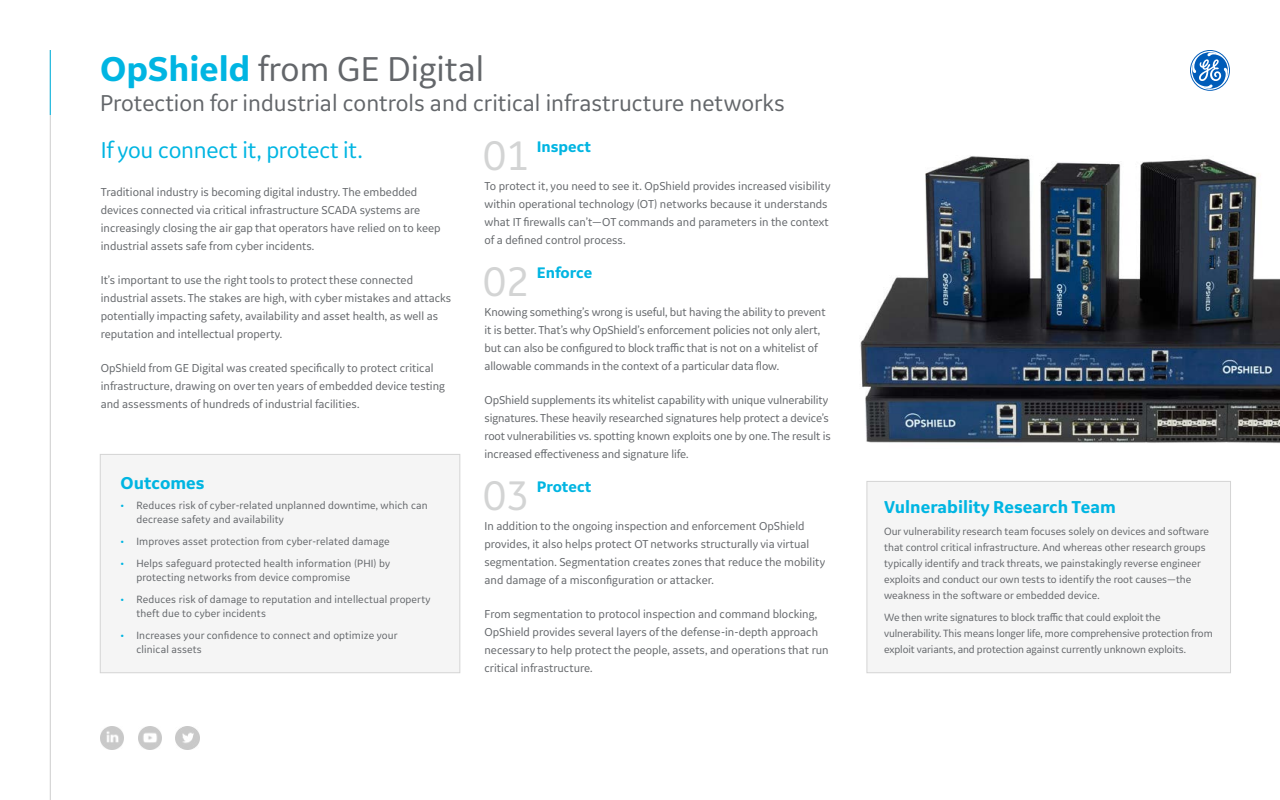
<style>
.page{position:relative;width:1280px;height:800px;background:#fff}
.page>*{position:absolute;margin:0;border:0;box-sizing:border-box;transform-origin:0 0}
.t1{font:43.2px "GE Inspira Sans";color:#d3d4d4}
.t2{font:36px "GE Inspira Sans";color:#63666a}
.t3{font:24px "GE Inspira Sans";color:#63666a}
.t4{font:24px "GE Inspira Sans";letter-spacing:-.01em;color:#00b5e2}
.t5{font:700 18px "GE Inspira Sans";color:#00b5e2}
.t6{font:700 16px "GE Inspira Sans";color:#00b5e2}
.t7{font:12px/18px "GE Inspira Sans";color:#63666a}
.t8{font:11px/16px "GE Inspira Sans";color:#63666a}
.s1{font-weight:700;color:#00b5e2}
.s2{color:#00b5e2}
</style>
<div class="page">
<hr style="left:50px;top:50px;width:1px;height:750px;background:#cdcdcd">
<hr style="left:50px;top:50px;width:1px;height:65px;background:#00b5e2">
<svg style="left:1190px;top:50px;width:40px;height:41px"></svg>
<img style="left:860px;top:156px;width:420px;height:287px">
<div style="left:100px;top:454px;width:360px;height:219px;background:#f5f5f5"></div>
<div style="left:866px;top:481px;width:365px;height:192px;background:#f5f5f5"></div>
<img style="left:176px;top:727px;width:23px;height:23px">
<img style="left:138px;top:727px;width:23px;height:23px">
<img style="left:100px;top:727px;width:23px;height:23px">
<h2 class="t2" style="left:100px;top:46px;width:386px"><span class="s1">OpShield</span> from GE Digital</h2>
<h3 class="t3" style="left:100px;top:88px;width:686px">Protection for industrial controls and critical infrastructure networks</h3>
<h3 class="t4" style="left:101px;top:136px;width:263px">If you connect it, protect it.</h3>
<p class="t7" style="left:101px;top:183px;width:341px">Traditional industry is becoming digital industry. The embedded devices connected via critical infrastructure SCADA systems are increasingly closing the air gap that operators have relied on to keep industrial assets safe from cyber incidents.</p>
<p class="t7" style="left:101px;top:271px;width:352px">It’s important to use the right tools to protect these connected industrial assets. The stakes are high, with cyber mistakes and attacks potentially impacting safety, availability and asset health, as well as reputation and intellectual property.</p>
<p class="t7" style="left:101px;top:359px;width:346px">OpShield from GE Digital was created specifically to protect critical infrastructure, drawing on over ten years of embedded device testing and assessments of hundreds of industrial facilities.</p>
<h1 class="t1" style="left:483px;top:129px;width:47px">01</h1>
<h3 class="t6" style="left:537px;top:137px;width:56px">Inspect</h3>
<p class="t7" style="left:484px;top:177px;width:348px">To protect it, you need to see it. OpShield provides increased visibility within operational technology (OT) networks because it understands what IT firewalls can’t—OT commands and parameters in the context of a defined control process.</p>
<h1 class="t1" style="left:483px;top:255px;width:47px">02</h1>
<h3 class="t6" style="left:537px;top:263px;width:57px">Enforce</h3>
<p class="t7" style="left:484px;top:303px;width:343px">Knowing something’s wrong is useful, but having the ability to prevent it is better. That’s why OpShield’s enforcement policies not only alert, but can also be configured to block traffic that is not on a whitelist of allowable commands in the context of a particular data flow.</p>
<p class="t7" style="left:484px;top:391px;width:348px">OpShield supplements its whitelist capability with unique vulnerability signatures. These heavily researched signatures help protect a device’s root vulnerabilities vs. spotting known exploits one by one. The result is increased effectiveness and signature life.</p>
<h1 class="t1" style="left:483px;top:469px;width:47px">03</h1>
<h3 class="t6" style="left:537px;top:477px;width:56px">Protect</h3>
<p class="t7" style="left:484px;top:517px;width:342px">In addition to the ongoing inspection and enforcement OpShield provides, it also helps protect OT networks structurally via virtual segmentation. Segmentation creates zones that reduce the mobility and damage of a misconfiguration or attacker.</p>
<p class="t7" style="left:484px;top:605px;width:346px">From segmentation to protocol inspection and command blocking, OpShield provides several layers of the defense-in-depth approach necessary to help protect the people, assets, and operations that run critical infrastructure.</p>
<h3 class="t5" style="left:120px;top:471px;width:86px">Outcomes</h3>
<p class="t8" style="left:137px;top:498px;width:293px;line-height:14px;text-indent:-16px"><span class="s2">•</span> Reduces risk of cyber-related unplanned downtime, which can decrease safety and availability</p>
<p class="t8" style="left:120px;top:533px;width:271px"><span class="s2">•</span> Improves asset protection from cyber-related damage</p>
<p class="t8" style="left:137px;top:556px;width:255px;line-height:14px;text-indent:-16px"><span class="s2">•</span> Helps safeguard protected health information (PHI) by protecting networks from device compromise</p>
<p class="t8" style="left:137px;top:592px;width:296px;line-height:14px;text-indent:-16px"><span class="s2">•</span> Reduces risk of damage to reputation and intellectual property theft due to cyber incidents</p>
<p class="t8" style="left:137px;top:628px;width:263px;line-height:14px;text-indent:-16px"><span class="s2">•</span> Increases your confidence to connect and optimize your clinical assets</p>
<h3 class="t5" style="left:884px;top:495px;width:233px">Vulnerability Research Team</h3>
<p class="t8" style="left:884px;top:523px;width:326px">Our vulnerability research team focuses solely on devices and software that control critical infrastructure. And whereas other research groups typically identify and track threats, we painstakingly reverse engineer exploits and conduct our own tests to identify the root causes—the weakness in the software or embedded device.</p>
<p class="t8" style="left:884px;top:609px;width:330px">We then write signatures to block traffic that could exploit the vulnerability. This means longer life, more comprehensive protection from exploit variants, and protection against currently unknown exploits.</p>
</div>
